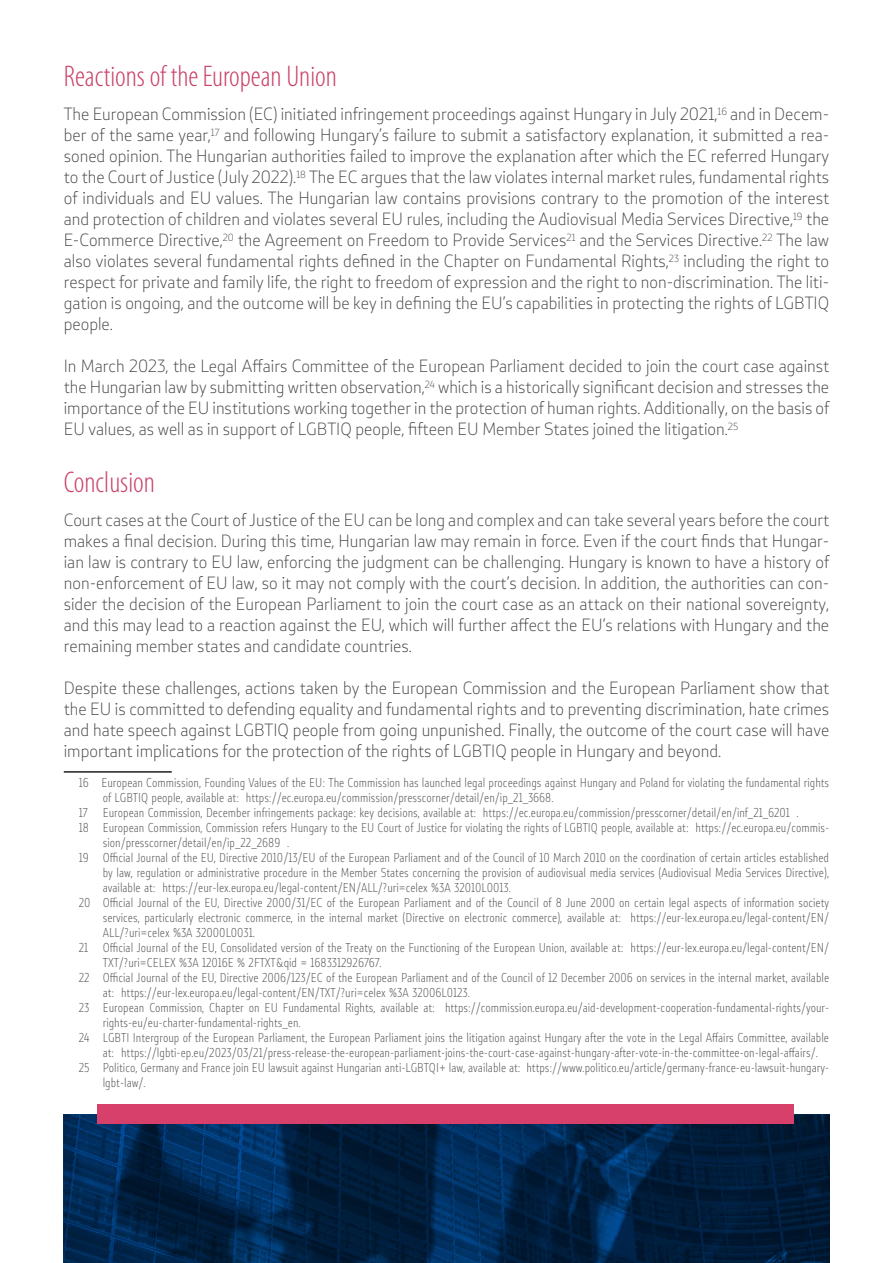
<style>
.page{position:relative;width:893px;height:1263px;background:#fff}
.page>*{position:absolute;margin:0;border:0;box-sizing:border-box;transform-origin:0 0}
.t1{font:300 condensed 30px "Myriad Pro";color:#ca4168}
.t2{font:300 16.5px/21px "Stobi Sans";color:#434343;text-align:justify}
.t3{font:300 12px/15px "Stobi Sans Cn";color:#4b4c4d}
</style>
<div class="page">
<hr style="left:64px;top:771px;width:108px;height:2px;background:#231f20">
<img style="left:64px;top:1114px;width:765px;height:149px">
<div style="left:97px;top:1104px;width:696px;height:20px;background:#d6406b"></div>
<p class="t1" style="left:64px;top:60px;width:275px">Reactions of the European Union</p>
<p class="t2" style="left:64px;top:103px;width:767px">The European Commission (EC) initiated infringement proceedings against Hungary in July 2021,<sup>16</sup> and in Decem&shy;ber of the same year,<sup>17</sup> and following Hungary’s failure to submit a satisfactory explanation, it submitted a rea&shy;soned opinion. The Hungarian authorities failed to improve the explanation after which the EC referred Hungary to the Court of Justice (July 2022).<sup>18</sup> The EC argues that the law violates internal market rules, fundamental rights of individuals and EU values. The Hungarian law contains provisions contrary to the promotion of the interest and protection of children and violates several EU rules, including the Audiovisual Media Services Directive,<sup>19</sup> the E-Commerce Directive,<sup>20</sup> the Agreement on Freedom to Provide Services<sup>21</sup> and the Services Directive.<sup>22</sup> The law also violates several fundamental rights defined in the Chapter on Fundamental Rights,<sup>23</sup> including the right to respect for private and family life, the right to freedom of expression and the right to non-discrimination. The liti&shy;gation is ongoing, and the outcome will be key in defining the EU’s capabilities in protecting the rights of LGBTIQ people.</p>
<p class="t2" style="left:64px;top:355px;width:767px">In March 2023, the Legal Affairs Committee of the European Parliament decided to join the court case against the Hungarian law by submitting written observation,<sup>24</sup> which is a historically significant decision and stresses the importance of the EU institutions working together in the protection of human rights. Additionally, on the basis of EU values, as well as in support of LGBTIQ people, fifteen EU Member States joined the litigation.<sup>25</sup></p>
<p class="t1" style="left:64px;top:466px;width:93px">Conclusion</p>
<p class="t2" style="left:64px;top:509px;width:767px">Court cases at the Court of Justice of the EU can be long and complex and can take several years before the court makes a final decision. During this time, Hungarian law may remain in force. Even if the court finds that Hungar&shy;ian law is contrary to EU law, enforcing the judgment can be challenging. Hungary is known to have a history of non-enforcement of EU law, so it may not comply with the court’s decision. In addition, the authorities can con&shy;sider the decision of the European Parliament to join the court case as an attack on their national sovereignty, and this may lead to a reaction against the EU, which will further affect the EU’s relations with Hungary and the remaining member states and candidate countries.</p>
<p class="t2" style="left:64px;top:677px;width:767px">Despite these challenges, actions taken by the European Commission and the European Parliament show that the EU is committed to defending equality and fundamental rights and to preventing discrimination, hate crimes and hate speech against LGBTIQ people from going unpunished. Finally, the outcome of the court case will have important implications for the protection of the rights of LGBTIQ people in Hungary and beyond.</p>
<p class="t3" style="left:103px;top:775px;width:728px;text-indent:-24px">16 European Commission, Founding Values of the EU: The Commission has launched legal proceedings against Hungary and Poland for violating the fundamental rights of LGBTIQ people, available at: https://ec.europa.eu/commission/presscorner/detail/en/ip_21_3668.</p>
<p class="t3" style="left:79px;top:805px;width:10px">17</p>
<p class="t3" style="left:103px;top:805px;width:697px">European Commission, December infringements package: key decisions, available at: https://ec.europa.eu/commission/presscorner/detail/en/inf_21_6201 .</p>
<p class="t3" style="left:103px;top:820px;width:728px;text-indent:-24px">18 European Commission, Commission refers Hungary to the EU Court of Justice for violating the rights of LGBTIQ people, available at: https://ec.europa.eu/commis&shy;sion/presscorner/detail/en/ip_22_2689 .</p>
<p class="t3" style="left:103px;top:850px;width:728px;text-align:justify;text-indent:-24px">19 Official Journal of the EU, Directive 2010/13/EU of the European Parliament and of the Council of 10 March 2010 on the coordination of certain articles established by law, regulation or administrative procedure in the Member States concerning the provision of audiovisual media services (Audiovisual Media Services Directive), available at: https://eur-lex.europa.eu/legal-content/EN/ALL/?uri=celex %3A 32010L0013.</p>
<p class="t3" style="left:103px;top:895px;width:728px;text-align:justify;text-indent:-24px">20 Official Journal of the EU, Directive 2000/31/EC of the European Parliament and of the Council of 8 June 2000 on certain legal aspects of information society services, particularly electronic commerce, in the internal market (Directive on electronic commerce), available at: https://eur-lex.europa.eu/legal-content/EN/ ALL/?uri=celex %3A 32000L0031.</p>
<p class="t3" style="left:103px;top:940px;width:728px;text-indent:-24px">21 Official Journal of the EU, Consolidated version of the Treaty on the Functioning of the European Union, available at: https://eur-lex.europa.eu/legal-content/EN/<br>TXT/?uri=CELEX %3A 12016E % 2FTXT&amp;qid = 1683312926767.</p>
<p class="t3" style="left:103px;top:970px;width:728px;text-indent:-24px">22 Official Journal of the EU, Directive 2006/123/EC of the European Parliament and of the Council of 12 December 2006 on services in the internal market, available at: https://eur-lex.europa.eu/legal-content/EN/TXT/?uri=celex %3A 32006L0123.</p>
<p class="t3" style="left:103px;top:1000px;width:728px;text-indent:-24px">23 European Commission, Chapter on EU Fundamental Rights, available at: https://commission.europa.eu/aid-development-cooperation-fundamental-rights/your&shy;rights-eu/eu-charter-fundamental-rights_en.</p>
<p class="t3" style="left:103px;top:1030px;width:728px;text-indent:-24px">24 LGBTI Intergroup of the European Parliament, the European Parliament joins the litigation against Hungary after the vote in the Legal Affairs Committee, available at: https://lgbti-ep.eu/2023/03/21/press-release-the-european-parliament-joins-the-court-case-against-hungary-after-vote-in-the-committee-on-legal-affairs/.</p>
<p class="t3" style="left:103px;top:1060px;width:728px;text-indent:-24px">25 Politico, Germany and France join EU lawsuit against Hungarian anti-LGBTQI+ law, available at: https://www.politico.eu/article/germany-france-eu-lawsuit-hungary&shy;lgbt-law/.</p>
</div>
